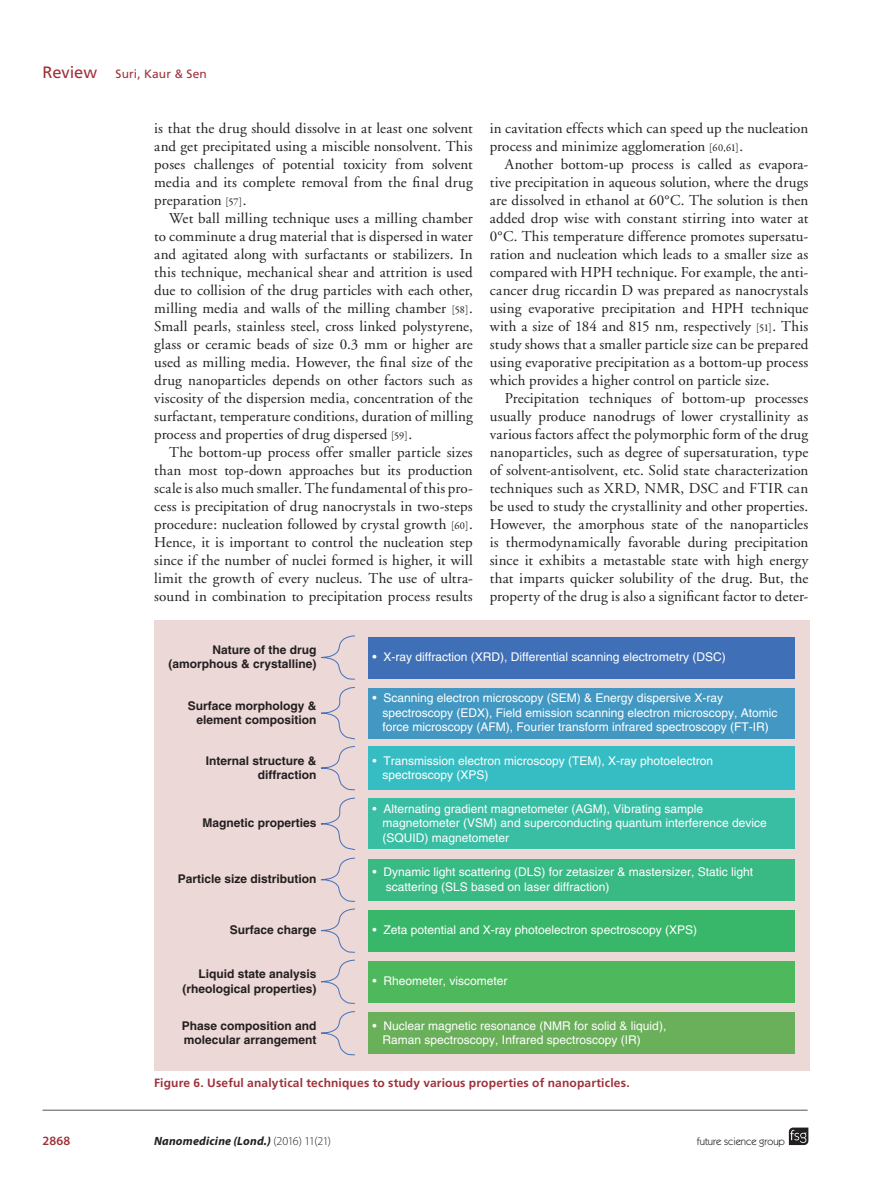
<style>
.page{position:relative;width:885px;height:1191px;background:#fff}
.page>*{position:absolute;margin:0;border:0;box-sizing:border-box;transform-origin:0 0}
.t1{font:15px/18px "Adobe Garamond";letter-spacing:.005em;color:#231f20;text-align:justify}
.t2{font:600 12.75px "Myriad Pro";color:#9f313a}
.t3{font:12px/14.4px "Helvetica LT Std";color:#fff}
.t4{font:700 12px/14.4px "Helvetica LT Std";color:#231f20;text-align:right}
.t5{font:700 12px "Frutiger 65";letter-spacing:.015em;color:#9f313a}
.t6{font:italic 700 12px "Myriad Pro";letter-spacing:.015em;color:#231f20}
.t7{font:12px "Frutiger";letter-spacing:.01em;color:#9f313a}
.t8{font:10.5px "Itc Kabel";color:#231f20}
.s1{font-size:16.5px}
.s2{font-family:"Garamond Premr Pro";font-size:10.5px}
.s3{font-weight:300;font-style:normal}
</style>
<div class="page">
<div style="left:154px;top:620px;width:655px;height:450px;background:#ecd8d6"></div>
<svg style="left:321px;top:635px;width:34px;height:421px"></svg>
<div style="left:368px;top:637px;width:426px;height:41px;background:#3f70b7"></div>
<div style="left:368px;top:1012px;width:426px;height:42px;background:#6aaf5a"></div>
<div style="left:368px;top:961px;width:426px;height:41px;background:#4eb95c"></div>
<div style="left:368px;top:910px;width:426px;height:41px;background:#38b669"></div>
<div style="left:368px;top:859px;width:426px;height:41px;background:#39b984"></div>
<div style="left:368px;top:799px;width:426px;height:50px;background:#39bda3"></div>
<div style="left:368px;top:746px;width:426px;height:43px;background:#36bdc3"></div>
<div style="left:368px;top:688px;width:426px;height:50px;background:#4298c2"></div>
<svg style="left:788px;top:1127px;width:20px;height:18px"></svg>
<hr style="left:43px;top:1109px;width:764px;height:1px;background:#52555a">
<p class="t7" style="left:43px;top:67px;width:166px"><span class="s1">Review</span> Suri, Kaur &amp; Sen</p>
<p class="t1" style="left:154px;top:119px;width:320px">is that the drug should dissolve in at least one solvent and get precipitated using a miscible nonsolvent. This poses challenges of potential toxicity from solvent media and its complete removal from the final drug preparation <span class="s2">[57]</span>.</p>
<p class="t1" style="left:154px;top:209px;width:320px;text-indent:15px">Wet ball milling technique uses a milling chamber to comminute a drug material that is dispersed in water and agitated along with surfactants or stabilizers. In this technique, mechanical shear and attrition is used due to collision of the drug particles with each other, milling media and walls of the milling chamber <span class="s2">[58]</span>.<br>Small pearls, stainless steel, cross linked polystyrene, glass or ceramic beads of size 0.3 mm or higher are used as milling media. However, the final size of the drug nanoparticles depends on other factors such as viscosity of the dispersion media, concentration of the surfactant, temperature conditions, duration of milling process and properties of drug dispersed <span class="s2">[59]</span>.</p>
<p class="t1" style="left:154px;top:443px;width:320px;text-indent:15px">The bottom-up process offer smaller particle sizes than most top-down approaches but its production scale is also much smaller. The fundamental of this pro&shy;cess is precipitation of drug nanocrystals in two-steps procedure: nucleation followed by crystal growth <span class="s2">[60]</span>.<br>Hence, it is important to control the nucleation step since if the number of nuclei formed is higher, it will limit the growth of every nucleus. The use of ultra&shy;sound in combination to precipitation process results</p>
<p class="t1" style="left:490px;top:119px;width:320px">in cavitation effects which can speed up the nucleation process and minimize agglomeration <span class="s2">[60,61]</span>.</p>
<p class="t1" style="left:490px;top:155px;width:320px;text-indent:15px">Another bottom-up process is called as evapora&shy;tive precipitation in aqueous solution, where the drugs are dissolved in ethanol at 60°C. The solution is then added drop wise with constant stirring into water at 0°C. This temperature difference promotes supersatu&shy;ration and nucleation which leads to a smaller size as compared with HPH technique. For example, the anti&shy;cancer drug riccardin D was prepared as nanocrystals using evaporative precipitation and HPH technique with a size of 184 and 815 nm, respectively <span class="s2">[51]</span>. This study shows that a smaller particle size can be prepared using evaporative precipitation as a bottom-up process which provides a higher control on particle size.</p>
<p class="t1" style="left:490px;top:389px;width:320px;text-indent:15px">Precipitation techniques of bottom-up processes usually produce nanodrugs of lower crystallinity as various factors affect the polymorphic form of the drug nanoparticles, such as degree of supersaturation, type of solvent-antisolvent, etc. Solid state characterization techniques such as XRD, NMR, DSC and FTIR can be used to study the crystallinity and other properties.<br>However, the amorphous state of the nanoparticles is thermodynamically favorable during precipitation since it exhibits a metastable state with high energy that imparts quicker solubility of the drug. But, the property of the drug is also a significant factor to deter-</p>
<p class="t4" style="left:168px;top:642px;width:150px">Nature of the drug (amorphous &amp; crystalline)</p>
<p class="t4" style="left:188px;top:698px;width:130px">Surface morphology &amp; element composition</p>
<p class="t4" style="left:206px;top:753px;width:112px">Internal structure &amp; diffraction</p>
<p class="t4" style="left:202px;top:816px;width:116px">Magnetic properties</p>
<p class="t4" style="left:178px;top:871px;width:140px">Particle size distribution</p>
<p class="t4" style="left:230px;top:922px;width:88px">Surface charge</p>
<p class="t4" style="left:182px;top:966px;width:136px">Liquid state analysis (rheological properties)</p>
<p class="t4" style="left:182px;top:1018px;width:136px;text-align:left">Phase composition and molecular arrangement</p>
<p class="t3" style="left:372px;top:650px;width:354px">• X-ray diffraction (XRD), Differential scanning electrometry (DSC)</p>
<p class="t3" style="left:382px;top:691px;width:396px;text-indent:-10px">• Scanning electron microscopy (SEM) &amp; Energy dispersive X-ray spectroscopy (EDX), Field emission scanning electron microscopy, Atomic force microscopy (AFM), Fourier transform infrared spectroscopy (FT-IR)</p>
<p class="t3" style="left:382px;top:753px;width:332px;text-indent:-10px">• Transmission electron microscopy (TEM), X-ray photoelectron spectroscopy (XPS)</p>
<p class="t3" style="left:382px;top:801px;width:386px;text-indent:-10px">• Alternating gradient magnetometer (AGM), Vibrating sample magnetometer (VSM) and superconducting quantum interference device (SQUID) magnetometer</p>
<p class="t3" style="left:386px;top:864px;width:368px;text-indent:-13px">• Dynamic light scattering (DLS) for zetasizer &amp; mastersizer, Static light scattering (SLS based on laser diffraction)</p>
<p class="t3" style="left:372px;top:923px;width:326px">• Zeta potential and X-ray photoelectron spectroscopy (XPS)</p>
<p class="t3" style="left:372px;top:974px;width:136px">• Rheometer, viscometer</p>
<p class="t3" style="left:382px;top:1018px;width:285px;text-indent:-10px">• Nuclear magnetic resonance (NMR for solid &amp; liquid),<br>Raman spectroscopy, Infrared spectroscopy (IR)</p>
<p class="t5" style="left:154px;top:1076px;width:477px">Figure 6. Useful analytical techniques to study various properties of nanoparticles.</p>
<p class="t2" style="left:43px;top:1132px;width:29px">2868</p>
<p class="t6" style="left:154px;top:1132px;width:178px">Nanomedicine (Lond.) <span class="s3">(2016) 11(21)</span></p>
<p class="t8" style="left:696px;top:1135px;width:90px">future science group</p>
</div>
